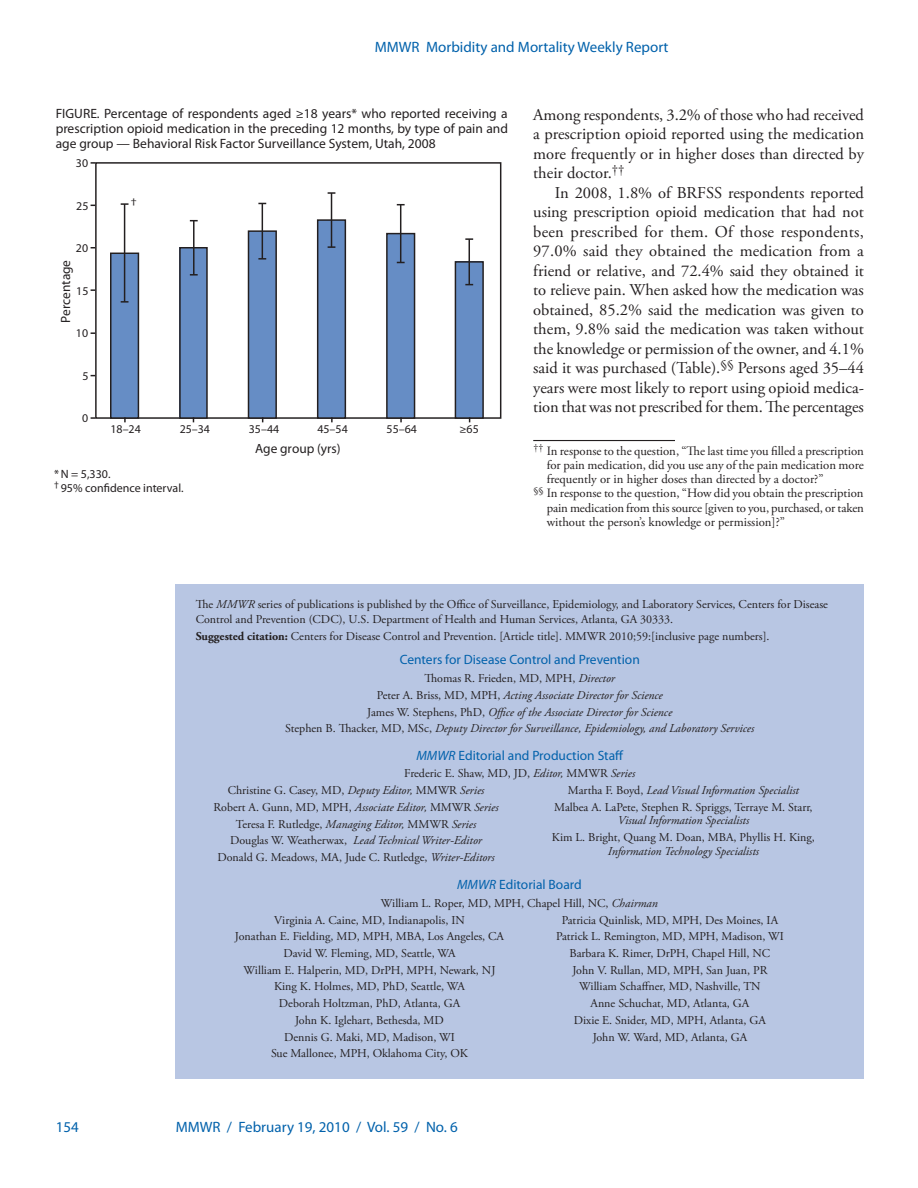
<style>
.page{position:relative;width:918px;height:1188px;background:#fff}
.page>*{position:absolute;margin:0;border:0;box-sizing:border-box;transform-origin:0 0}
.Body_Text{font:16.5px/19.5px "Adobe Garamond Pro";color:#231f20;text-align:justify}
.Header_-_Left{font:15px "Myriad Pro";color:#0161ab}
.Figure_Title{font:13.5px/15px "Myriad Pro";color:#231f20;text-align:justify}
.Credits_-_Division{font:13.5px "Myriad Pro";color:#0161ab}
.t1{font:13.35px "Myriad Pro";color:#231f20}
.Footnote_w_Rule_TE{font:12.75px/14.2px "Adobe Garamond Pro";color:#231f20;text-align:justify}
.Footnote_No_Rule{font:12.75px/14.2px "Adobe Garamond Pro";color:#231f20;text-align:justify}
.Credits_-_Name{font:12px/13.5px "Adobe Garamond Pro";color:#231f20;text-align:center}
.Credits_Box_Text{font:12px/15px "Adobe Garamond Pro";color:#231f20}
.Credits_-_Name-2{font:italic 12px "Adobe Garamond Pro";color:#231f20}
._8pt_Footnote_SUPPOR{font:12px "Myriad Pro";color:#231f20}
.t2{font:11.85px "Myriad Pro";color:#231f20}
.t3{font:9.75px "Myriad Pro";color:#231f20;scale:1.22 1}
.s1{font-style:italic}
.s2{font-weight:700}
.s3{font-style:normal}
</style>
<div class="page">
<div style="left:176px;top:585px;width:688px;height:494px;background:#b8c6e3"></div>
<div style="left:95px;top:162px;width:406px;height:257px;border:1px solid #231f20"></div>
<div style="left:111px;top:253px;width:27px;height:165px;background:#668dc5"></div>
<div style="left:110px;top:253px;width:29px;height:166px;border:1px solid #231f20"></div>
<div style="left:180px;top:248px;width:27px;height:170px;background:#668dc5"></div>
<div style="left:179px;top:247px;width:29px;height:172px;border:1px solid #231f20"></div>
<div style="left:248px;top:231px;width:28px;height:187px;background:#668dc5"></div>
<div style="left:248px;top:230px;width:29px;height:189px;border:1px solid #231f20"></div>
<div style="left:318px;top:220px;width:27px;height:198px;background:#668dc5"></div>
<div style="left:317px;top:219px;width:29px;height:200px;border:1px solid #231f20"></div>
<div style="left:387px;top:234px;width:28px;height:184px;background:#668dc5"></div>
<div style="left:386px;top:233px;width:29px;height:186px;border:1px solid #231f20"></div>
<div style="left:455px;top:262px;width:28px;height:156px;background:#668dc5"></div>
<div style="left:455px;top:261px;width:29px;height:158px;border:1px solid #231f20"></div>
<hr style="left:124px;top:204px;width:1px;height:98px;background:#231f20">
<svg style="left:121px;top:203px;width:8px;height:2px"></svg>
<svg style="left:121px;top:301px;width:8px;height:2px"></svg>
<hr style="left:193px;top:221px;width:2px;height:54px;background:#231f20">
<svg style="left:190px;top:274px;width:8px;height:2px"></svg>
<hr style="left:262px;top:203px;width:1px;height:56px;background:#231f20">
<svg style="left:258px;top:258px;width:8px;height:2px"></svg>
<hr style="left:331px;top:193px;width:1px;height:54px;background:#231f20">
<svg style="left:328px;top:192px;width:7px;height:2px"></svg>
<svg style="left:328px;top:246px;width:7px;height:2px"></svg>
<hr style="left:400px;top:205px;width:1px;height:57px;background:#231f20">
<hr style="left:469px;top:239px;width:1px;height:46px;background:#231f20">
<svg style="left:465px;top:238px;width:8px;height:2px"></svg>
<hr style="left:533px;top:440px;width:142px;height:1px;background:#231f20">
<p class="Header_-_Left" style="left:375px;top:38px;width:295px">MMWR Morbidity and Mortality Weekly Report</p>
<p class="Figure_Title" style="left:56px;top:106px;width:454px">FIGURE. Percentage of respondents aged ≥18 years* who reported receiving a prescription opioid medication in the preceding 12 months, by type of pain and age group — Behavioral Risk Factor Surveillance System, Utah, 2008</p>
<p class="t2" style="left:76px;top:159px;width:14px">30</p>
<p class="t2" style="left:76px;top:202px;width:14px">25</p>
<p class="t2" style="left:76px;top:244px;width:14px">20</p>
<p class="t1" style="left:61px;top:323px;width:64px;rotate:-90deg">Percentage</p>
<p class="t2" style="left:76px;top:287px;width:14px">15</p>
<p class="t2" style="left:76px;top:329px;width:14px">10</p>
<p class="t2" style="left:82px;top:371px;width:8px">5</p>
<p class="t2" style="left:82px;top:414px;width:8px">0</p>
<p class="t3" style="left:131px;top:199px;width:6px">†</p>
<p class="t2" style="left:110px;top:425px;width:32px">18–24</p>
<p class="t2" style="left:180px;top:425px;width:32px">25–34</p>
<p class="t2" style="left:249px;top:425px;width:32px">35–44</p>
<p class="t2" style="left:317px;top:425px;width:32px">45–54</p>
<p class="t2" style="left:387px;top:425px;width:32px">55–64</p>
<p class="t2" style="left:460px;top:425px;width:21px">≥65</p>
<p class="t1" style="left:255px;top:443px;width:87px">Age group (yrs)</p>
<p class="_8pt_Footnote_SUPPOR" style="left:54px;top:467px;width:58px">*N = 5,330.</p>
<p class="_8pt_Footnote_SUPPOR" style="left:54px;top:480px;width:131px"><sup>†</sup> 95% confidence interval.</p>
<p class="Body_Text" style="left:533px;top:106px;width:332px">Among respondents, 3.2% of those who had received a prescription opioid reported using the medication more frequently or in higher doses than directed by their doctor.<sup>††</sup></p>
<p class="Body_Text" style="left:533px;top:184px;width:332px;text-indent:22px">In 2008, 1.8% of BRFSS respondents reported using prescription opioid medication that had not been prescribed for them. Of those respondents, 97.0% said they obtained the medication from a friend or relative, and 72.4% said they obtained it to relieve pain. When asked how the medication was obtained, 85.2% said the medication was given to them, 9.8% said the medication was taken without the knowledge or permission of the owner, and 4.1% said it was purchased (Table).<sup>§§</sup> Persons aged 35–44 years were most likely to report using opioid medica&shy;tion that was not prescribed for them. The percentages</p>
<p class="Footnote_w_Rule_TE" style="left:547px;top:444px;width:319px;text-indent:-13px"><sup>††</sup> In response to the question, “The last time you filled a prescription for pain medication, did you use any of the pain medication more frequently or in higher doses than directed by a doctor?”</p>
<p class="Footnote_No_Rule" style="left:547px;top:487px;width:319px;text-indent:-13px"><sup>§§</sup> In response to the question, “How did you obtain the prescription pain medication from this source [given to you, purchased, or taken without the person’s knowledge or permission]?”</p>
<p class="Credits_Box_Text" style="left:196px;top:597px;width:634px">The <span class="s1">MMWR</span> series of publications is published by the Office of Surveillance, Epidemiology, and Laboratory Services, Centers for Disease<br>Control and Prevention (CDC), U.S. Department of Health and Human Services, Atlanta, GA 30333.</p>
<p class="Credits_Box_Text" style="left:196px;top:629px;width:575px"><span class="s2">Suggested citation:</span> Centers for Disease Control and Prevention. [Article title]. MMWR 2010;59:[inclusive page numbers].</p>
<p class="Credits_-_Division" style="left:400px;top:651px;width:242px">Centers for Disease Control and Prevention</p>
<p class="Credits_-_Name" style="left:424px;top:672px;width:192px">Thomas R. Frieden, MD, MPH, <span class="s1">Director</span></p>
<p class="Credits_-_Name-2" style="left:377px;top:688px;width:288px"><span class="s3">Peter A. Briss, MD, MPH,</span> Acting Associate Director for Science</p>
<p class="Credits_-_Name-2" style="left:367px;top:705px;width:306px"><span class="s3">James W. Stephens, PhD,</span> Office of the Associate Director for Science</p>
<p class="Credits_-_Name-2" style="left:285px;top:721px;width:470px"><span class="s3">Stephen B. Thacker, MD, MSc,</span> Deputy Director for Surveillance, Epidemiology, and Laboratory Services</p>
<p class="Credits_-_Division" style="left:416px;top:747px;width:209px"><span class="s1">MMWR</span> Editorial and Production Staff</p>
<p class="Credits_-_Name" style="left:404px;top:767px;width:232px">Frederic E. Shaw, MD, JD, <span class="s1">Editor,</span> MMWR <span class="s1">Series</span></p>
<p class="Credits_-_Name" style="left:228px;top:784px;width:258px">Christine G. Casey, MD, <span class="s1">Deputy Editor,</span> MMWR <span class="s1">Series</span></p>
<p class="Credits_-_Name" style="left:214px;top:801px;width:286px">Robert A. Gunn, MD, MPH, <span class="s1">Associate Editor,</span> MMWR <span class="s1">Series</span></p>
<p class="Credits_-_Name" style="left:236px;top:817px;width:242px">Teresa F. Rutledge, <span class="s1">Managing Editor,</span> MMWR <span class="s1">Series</span></p>
<p class="Credits_-_Name-2" style="left:230px;top:833px;width:253px"><span class="s3">Douglas W. Weatherwax,</span> Lead Technical Writer-Editor</p>
<p class="Credits_-_Name" style="left:218px;top:851px;width:278px">Donald G. Meadows, MA, Jude C. Rutledge, <span class="s1">Writer-Editors</span></p>
<p class="Credits_-_Name-2" style="left:568px;top:783px;width:232px"><span class="s3">Martha F. Boyd,</span> Lead Visual Information Specialist</p>
<p class="Credits_-_Name" style="left:554px;top:801px;width:260px">Malbea A. LaPete, Stephen R. Spriggs, Terraye M. Starr,<br><span class="s1">Visual Information Specialists</span></p>
<p class="Credits_-_Name" style="left:552px;top:831px;width:264px">Kim L. Bright, Quang M. Doan, MBA, Phyllis H. King,<br><span class="s1">Information Technology Specialists</span></p>
<p class="Credits_-_Division" style="left:457px;top:876px;width:126px"><span class="s1">MMWR</span> Editorial Board</p>
<p class="Credits_-_Name" style="left:381px;top:897px;width:279px">William L. Roper, MD, MPH, Chapel Hill, NC, <span class="s1">Chairman</span></p>
<p class="Credits_-_Name" style="left:274px;top:913px;width:192px">Virginia A. Caine, MD, Indianapolis, IN</p>
<p class="Credits_-_Name" style="left:235px;top:930px;width:271px">Jonathan E. Fielding, MD, MPH, MBA, Los Angeles, CA</p>
<p class="Credits_-_Name" style="left:283px;top:947px;width:174px">David W. Fleming, MD, Seattle, WA</p>
<p class="Credits_-_Name" style="left:244px;top:964px;width:253px">William E. Halperin, MD, DrPH, MPH, Newark, NJ</p>
<p class="Credits_-_Name" style="left:274px;top:980px;width:192px">King K. Holmes, MD, PhD, Seattle, WA</p>
<p class="Credits_-_Name" style="left:279px;top:997px;width:183px">Deborah Holtzman, PhD, Atlanta, GA</p>
<p class="Credits_-_Name" style="left:295px;top:1014px;width:150px">John K. Iglehart, Bethesda, MD</p>
<p class="Credits_-_Name" style="left:284px;top:1031px;width:172px">Dennis G. Maki, MD, Madison, WI</p>
<p class="Credits_-_Name" style="left:271px;top:1047px;width:199px">Sue Mallonee, MPH, Oklahoma City, OK</p>
<p class="Credits_-_Name" style="left:562px;top:913px;width:218px">Patricia Quinlisk, MD, MPH, Des Moines, IA</p>
<p class="Credits_-_Name" style="left:556px;top:930px;width:229px">Patrick L. Remington, MD, MPH, Madison, WI</p>
<p class="Credits_-_Name" style="left:570px;top:947px;width:202px">Barbara K. Rimer, DrPH, Chapel Hill, NC</p>
<p class="Credits_-_Name" style="left:572px;top:964px;width:196px">John V. Rullan, MD, MPH, San Juan, PR</p>
<p class="Credits_-_Name" style="left:579px;top:980px;width:183px">William Schaffner, MD, Nashville, TN</p>
<p class="Credits_-_Name" style="left:591px;top:997px;width:160px">Anne Schuchat, MD, Atlanta, GA</p>
<p class="Credits_-_Name" style="left:574px;top:1014px;width:193px">Dixie E. Snider, MD, MPH, Atlanta, GA</p>
<p class="Credits_-_Name" style="left:593px;top:1031px;width:156px">John W. Ward, MD, Atlanta, GA</p>
<p class="Header_-_Left" style="left:56px;top:1117px;width:25px">154</p>
<p class="Header_-_Left" style="left:176px;top:1117px;width:284px">MMWR / February 19, 2010 / Vol. 59 / No. 6</p>
</div>
